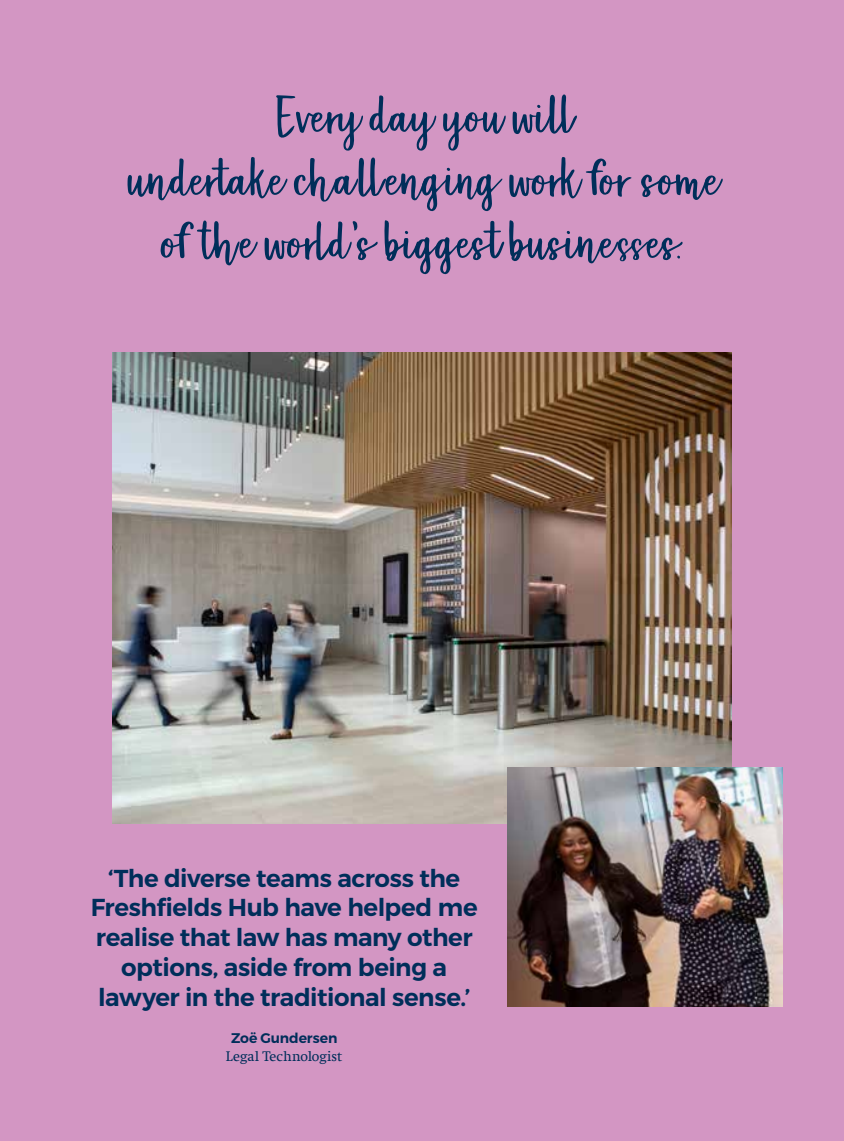
<style>
.page{position:relative;width:844px;height:1141px;background:#fff}
.page>*{position:absolute;margin:0;border:0;box-sizing:border-box;transform-origin:0 0}
.t1{font:61.25px/63px "Lemon Meringue Script";letter-spacing:.01em;color:#002e5a;text-align:center}
.t2{font:600 24.5px/29.8px "Montserrat";letter-spacing:-.02em;color:#002e5a;text-align:center}
.t3{font:14px "Swift Com";color:#002e5a}
.t4{font:600 14px "Montserrat";letter-spacing:-.005em;color:#002e5a}
</style>
<div class="page">
<div style="left:0;top:0;width:843px;height:1141px;background:#d396c3"></div>
<img style="left:113px;top:352px;width:617px;height:471px">
<img style="left:507px;top:767px;width:275px;height:240px">
<h1 class="t1" style="left:126px;top:84px;width:593px">Every day you will<br>undertake challenging work for some of the world’s biggest businesses.</h1>
<p class="t2" style="left:91px;top:863px;width:388px">‘The diverse teams across the<br>Freshfields Hub have helped me realise that law has many other options, aside from being a lawyer in the traditional sense.’</p>
<p class="t4" style="left:231px;top:1030px;width:108px">Zoë Gundersen</p>
<p class="t3" style="left:226px;top:1048px;width:118px">Legal Technologist</p>
</div>
